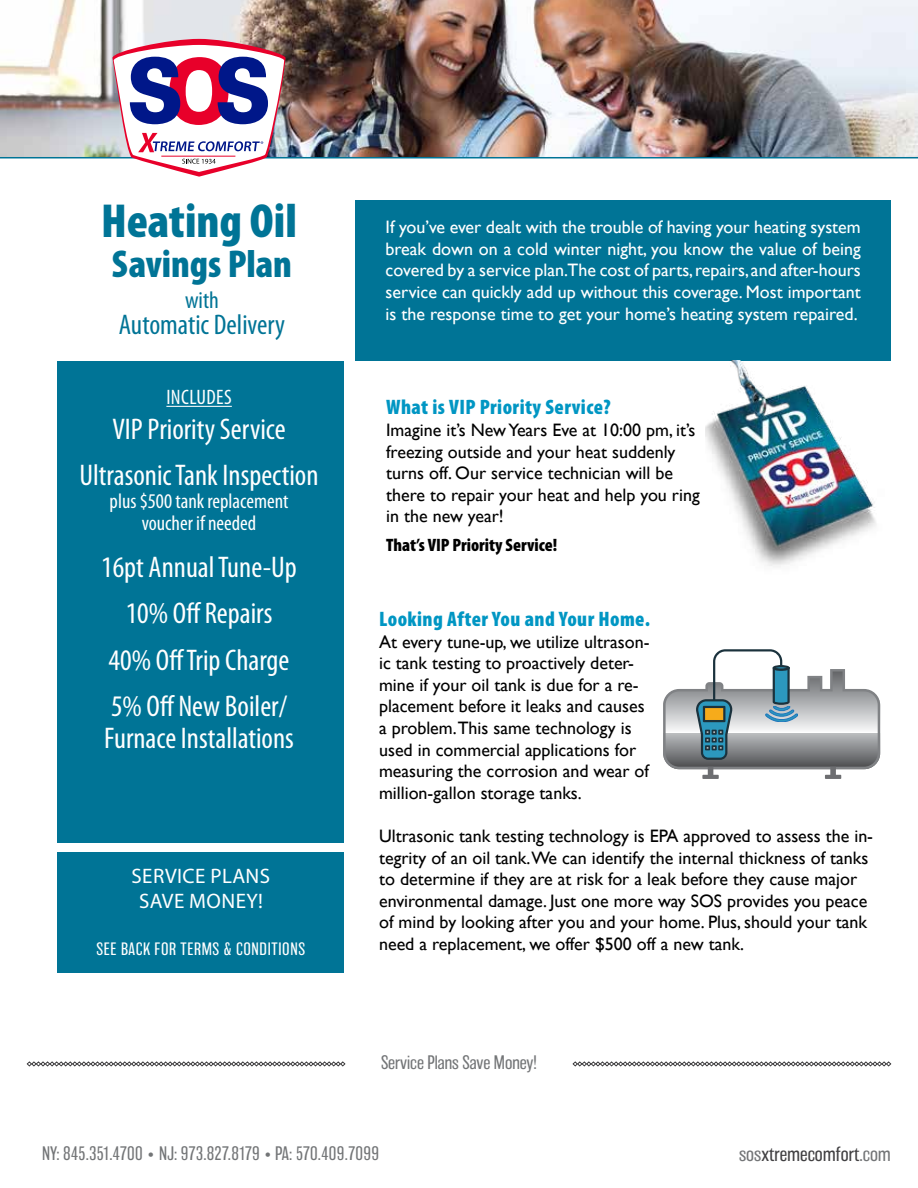
<style>
.page{position:relative;width:918px;height:1188px;background:#fff}
.page>*{position:absolute;margin:0;border:0;box-sizing:border-box;transform-origin:0 0}
.t1{font:900 condensed 48px "Myriad Pro";color:#007496}
.t2{font:900 condensed 39px "Myriad Pro";color:#007496}
.t3{font:condensed 30px/46.5px "Myriad Pro";color:#fff;text-align:center}
.t4{font:condensed 28.5px "Myriad Pro";color:#007496}
.t5{font:condensed 24px "Myriad Pro";color:#007496}
.t6{font:900 condensed 21px "Myriad Pro";letter-spacing:.02em;color:#0096c3}
.t7{font:condensed 21px/22.5px "Myriad Pro";color:#fff;text-align:center}
.t8{font:21px/25.2px "Myriad Pro";letter-spacing:.02em;color:#fff;text-align:center}
.t9{font:condensed 21px "Myriad Pro";letter-spacing:.02em;color:#fff}
.t10{font:200 19.35px "Balboa";color:#414042}
.t11{font:18px/21.6px "Gill Sans";color:#000}
.t12{font:18px/21.6px "Gill Sans";color:#fff;text-align:justify}
.t13{font:200 18px "Balboa";color:#737577}
.t14{font:900 condensed 18px "Myriad Pro";color:#000}
.t15{font:200 16.5px "Balboa";letter-spacing:.04em;color:#fff}
.s1{font-family:"The Sans B5 Plain";font-weight:400}
.s2{color:#737577}
</style>
<div class="page">
<div style="left:231px;top:201px;width:660px;height:160px;background:#007496"></div>
<img style="left:0;top:0;width:918px;height:157px">
<div style="left:49px;top:190px;width:306px;height:171px;background:#fff"></div>
<div style="left:58px;top:361px;width:286px;height:482px;background:#007496"></div>
<div style="left:58px;top:852px;width:286px;height:121px;background:#007496"></div>
<img style="left:705px;top:361px;width:171px;height:206px">
<hr style="left:166px;top:406px;width:66px;height:1px;background:#fff">
<svg style="left:663px;top:649px;width:217px;height:130px"></svg>
<svg style="left:27px;top:1061px;width:318px;height:5px"></svg>
<svg style="left:573px;top:1061px;width:318px;height:5px"></svg>
<hr style="left:0;top:157px;width:918px;height:1px;background:#007496">
<svg style="left:112px;top:39px;width:174px;height:138px"></svg>
<h1 class="t1" style="left:101px;top:194px;width:197px">Heating Oil</h1>
<h2 class="t2" style="left:112px;top:243px;width:182px">Savings Plan</h2>
<h3 class="t5" style="left:185px;top:287px;width:35px">with</h3>
<h3 class="t4" style="left:119px;top:309px;width:168px">Automatic Delivery</h3>
<p class="t9" style="left:166px;top:386px;width:67px">INCLUDES</p>
<h3 class="t3" style="left:79px;top:406px;width:241px">VIP Priority Service<br>Ultrasonic Tank Inspection</h3>
<p class="t7" style="left:110px;top:490px;width:180px">plus $500 tank replacement voucher if needed</p>
<h3 class="t3" style="left:101px;top:544px;width:197px">16pt Annual Tune-Up<br>10% Off Repairs<br>40% Off Trip Charge<br>5% Off New Boiler/</h3>
<h3 class="t3" style="left:104px;top:715px;width:191px">Furnace Installations</h3>
<p class="t8" style="left:131px;top:864px;width:140px">SERVICE PLANS<br>SAVE MONEY!</p>
<p class="t15" style="left:96px;top:940px;width:210px">SEE BACK FOR TERMS &amp; CONDITIONS</p>
<p class="t12" style="left:386px;top:216px;width:477px">If you’ve ever dealt with the trouble of having your heating system break down on a cold winter night, you know the value of being covered by a service plan.The cost of parts, repairs, and after-hours service can quickly add up without this coverage. Most important is the response time to get your home’s heating system repaired.</p>
<p class="t6" style="left:386px;top:396px;width:226px">What is VIP Priority Service?</p>
<p class="t11" style="left:386px;top:419px;width:315px">Imagine it’s New Years Eve at 10:00 pm, it’s freezing outside and your heat suddenly turns off. Our service technician will be there to repair your heat and help you ring in the new year!</p>
<p class="t14" style="left:386px;top:535px;width:173px">That’s VIP Priority Service!</p>
<p class="t6" style="left:379px;top:607px;width:272px">Looking After You and Your Home.</p>
<p class="t11" style="left:379px;top:631px;width:272px">At every tune-up, we utilize ultrason&shy;ic tank testing to proactively deter&shy;mine if your oil tank is due for a re&shy;placement before it leaks and causes a problem.This same technology is used in commercial applications for measuring the corrosion and wear of million-gallon storage tanks.</p>
<p class="t11" style="left:379px;top:825px;width:496px">Ultrasonic tank testing technology is EPA approved to assess the in&shy;tegrity of an oil tank.We can identify the internal thickness of tanks to determine if they are at risk for a leak before they cause major environmental damage. Just one more way SOS provides you peace of mind by looking after you and your home. Plus, should your tank need a replacement, we offer $500 off a new tank.</p>
<p class="t13" style="left:381px;top:1052px;width:157px">Service Plans Save Money!</p>
<p class="t13" style="left:42px;top:1144px;width:339px">NY: 845.351.4700 <span class="s1">•</span> NJ: 973.827.8179 <span class="s1">•</span> PA: 570.409.7099</p>
<p class="t10" style="left:739px;top:1144px;width:153px"><span class="s2">sos</span>xtremecomfort<span class="s2">.com</span></p>
</div>
